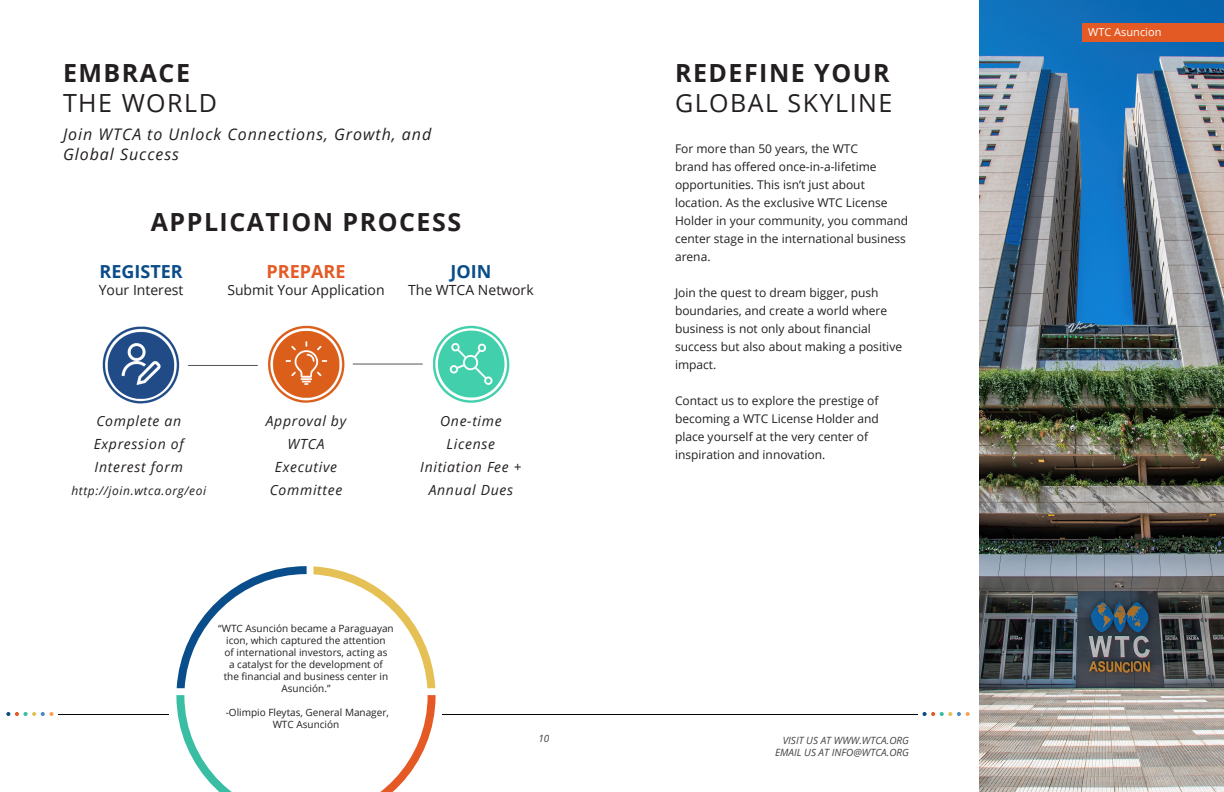
<style>
.page{position:relative;width:1224px;height:792px;background:#fff}
.page>*{position:absolute;margin:0;border:0;box-sizing:border-box;transform-origin:0 0}
.t1{font:25px/30px "Open Sans";letter-spacing:.06em;color:#231f20}
.t2{font:700 25px "Open Sans";letter-spacing:.06em;color:#231f20}
.t3{font:700 18px "Open Sans";color:#0a4d8a}
.t4{font:700 18px "Open Sans";color:#e35a25}
.t5{font:italic 16px/19.2px "Open Sans";letter-spacing:.06em;color:#231f20}
.t6{font:italic 14px/23px "Open Sans";letter-spacing:.05em;color:#231f20;text-align:center}
.t7{font:14px "Open Sans";color:#231f20}
.t8{font:12px/18px "Open Sans";color:#231f20}
.t9{font:italic 12px "Open Sans";letter-spacing:.05em;color:#231f20}
.t10{font:11px "Open Sans";color:#fff}
.t11{font:10px/12px "Open Sans";color:#231f20;text-align:center}
.t12{font:italic 10px/12px "Open Sans";color:#434343;text-align:right}
.s1{font-weight:700}
</style>
<div class="page">
<svg style="left:6px;top:712px;width:48px;height:4px"></svg>
<hr style="left:58px;top:714px;width:554px;height:1px;background:#040503">
<img style="left:980px;top:0;width:244px;height:792px">
<div style="left:1083px;top:23px;width:141px;height:18px;background:#e35a25"></div>
<img style="left:102px;top:325px;width:408px;height:78px">
<div style="left:170px;top:709px;width:272px;height:18px;background:#fff"></div>
<svg style="left:177px;top:566px;width:130px;height:122px"></svg>
<svg style="left:314px;top:566px;width:121px;height:122px"></svg>
<svg style="left:380px;top:695px;width:56px;height:97px"></svg>
<svg style="left:169px;top:695px;width:63px;height:97px"></svg>
<svg style="left:931px;top:712px;width:39px;height:4px"></svg>
<hr style="left:612px;top:714px;width:306px;height:1px;background:#040503">
<p class="t1" style="left:63px;top:57px;width:155px"><span class="s1">EMBRACE<br></span>THE WORLD</p>
<p class="t5" style="left:63px;top:124px;width:370px">Join WTCA to Unlock Connections, Growth, and<br>Global Success</p>
<p class="t2" style="left:151px;top:204px;width:312px">APPLICATION PROCESS</p>
<p class="t3" style="left:99px;top:259px;width:85px">REGISTER</p>
<p class="t7" style="left:99px;top:280px;width:86px">Your Interest</p>
<p class="t4" style="left:267px;top:259px;width:80px">PREPARE</p>
<p class="t7" style="left:227px;top:280px;width:159px">Submit Your Application</p>
<p class="t3" style="left:450px;top:259px;width:42px">JOIN</p>
<p class="t7" style="left:408px;top:280px;width:127px">The WTCA Network</p>
<p class="t6" style="left:94px;top:409px;width:92px;text-align:left">Complete an<br>Expression of<br>Interest form</p>
<p class="t9" style="left:71px;top:483px;width:136px">http://join.wtca.org/eoi</p>
<p class="t6" style="left:266px;top:409px;width:82px">Approval by<br>WTCA<br>Executive<br>Committee</p>
<p class="t6" style="left:420px;top:409px;width:103px">One-time<br>License<br>Initiation Fee +<br>Annual Dues</p>
<p class="t11" style="left:218px;top:622px;width:177px">“WTC Asunción became a Paraguayan icon, which captured the attention<br>of international investors, acting as<br>a catalyst for the development of<br>the financial and business center in<br>Asunción.”</p>
<p class="t11" style="left:226px;top:706px;width:165px">-Olimpio Fleytas, General Manager,<br>WTC Asunción</p>
<p class="t12" style="left:538px;top:732px;width:13px">10</p>
<p class="t1" style="left:675px;top:57px;width:219px"><span class="s1">REDEFINE YOUR<br></span>GLOBAL SKYLINE</p>
<p class="t8" style="left:675px;top:140px;width:235px">For more than 50 years, the WTC<br>brand has offered once-in-a-lifetime opportunities. This isn’t just about location. As the exclusive WTC License Holder in your community, you command center stage in the international business arena.</p>
<p class="t8" style="left:675px;top:284px;width:229px">Join the quest to dream bigger, push boundaries, and create a world where business is not only about financial success but also about making a positive impact.</p>
<p class="t8" style="left:675px;top:392px;width:205px">Contact us to explore the prestige of becoming a WTC License Holder and place yourself at the very center of inspiration and innovation.</p>
<p class="t12" style="left:775px;top:734px;width:135px">VISIT US AT WWW.WTCA.ORG<br>EMAIL US AT INFO@WTCA.ORG</p>
<p class="t10" style="left:1088px;top:24px;width:75px">WTC Asuncion</p>
</div>
